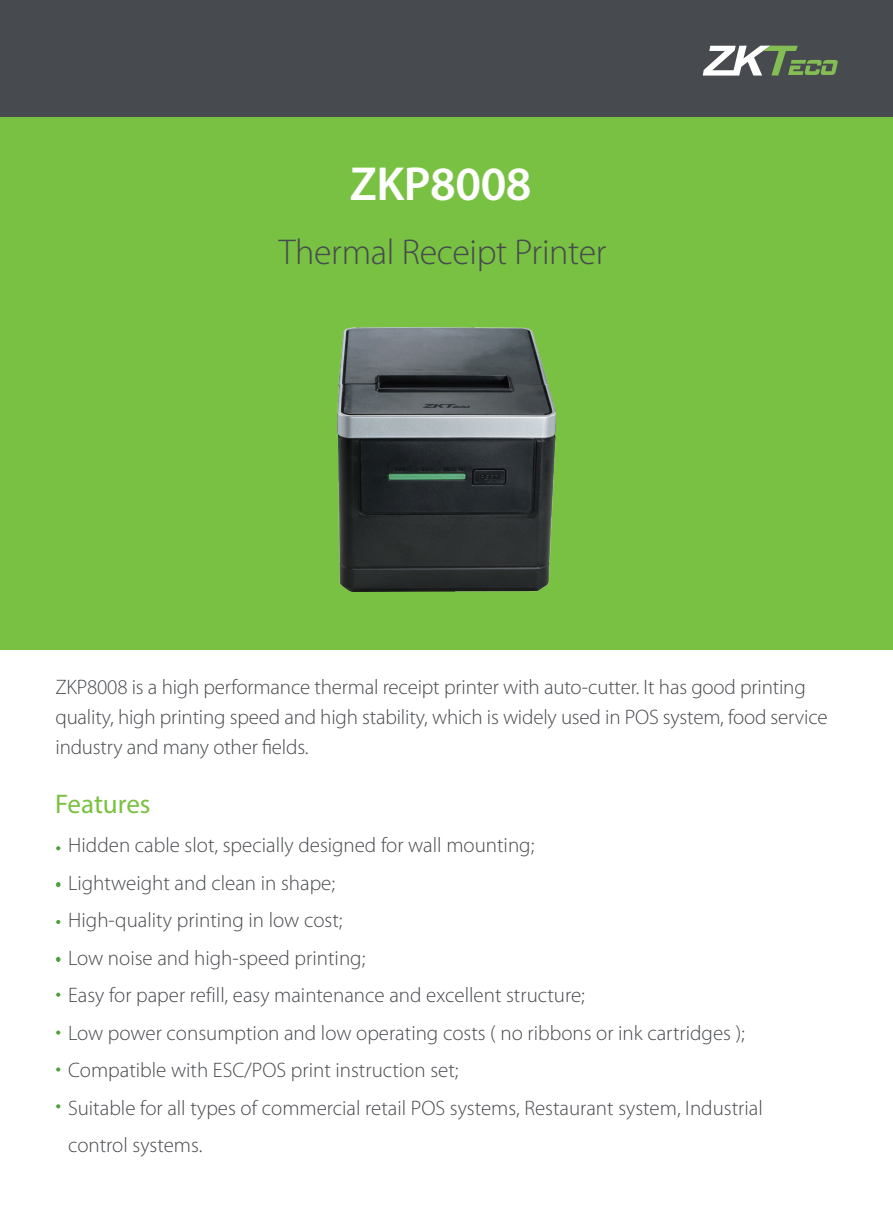
<style>
.page{position:relative;width:893px;height:1212px;background:#fff}
.page>*{position:absolute;margin:0;border:0;box-sizing:border-box;transform-origin:0 0}
.t1{font:600 48px "Myriad Pro";letter-spacing:-.01em;color:#fff}
.t2{font:300 36px "Myriad Pro";letter-spacing:-.01em;color:#474a4e}
.t3{font:27px "Myriad Pro";color:#79c142}
.t4{font:300 21px/37.5px "Myriad Pro";color:#474a4e}
</style>
<div class="page">
<div style="left:0;top:0;width:893px;height:117px;background:#474a4e"></div>
<div style="left:0;top:117px;width:893px;height:532px;background:#79c142"></div>
<svg style="left:56px;top:846px;width:4px;height:4px"></svg>
<svg style="left:56px;top:957px;width:4px;height:5px"></svg>
<svg style="left:56px;top:1067px;width:4px;height:4px"></svg>
<svg style="left:56px;top:882px;width:4px;height:5px"></svg>
<svg style="left:56px;top:992px;width:4px;height:5px"></svg>
<svg style="left:56px;top:1104px;width:4px;height:4px"></svg>
<svg style="left:56px;top:920px;width:4px;height:4px"></svg>
<svg style="left:56px;top:1030px;width:4px;height:5px"></svg>
<svg style="left:703px;top:46px;width:135px;height:30px"></svg>
<img style="left:338px;top:328px;width:217px;height:264px">
<h1 class="t1" style="left:350px;top:153px;width:183px">ZKP8008</h1>
<h2 class="t2" style="left:279px;top:233px;width:329px">Thermal Receipt Printer</h2>
<p class="t4" style="left:56px;top:672px;width:774px;line-height:30px">ZKP8008 is a high performance thermal receipt printer with auto-cutter. It has good printing quality, high printing speed and high stability, which is widely used in POS system, food service industry and many other fields.</p>
<p class="t3" style="left:55px;top:788px;width:97px">Features</p>
<p class="t4" style="left:68px;top:827px;width:696px">Hidden cable slot, specially designed for wall mounting;<br>Lightweight and clean in shape;<br>High-quality printing in low cost;<br>Low noise and high-speed printing;<br>Easy for paper refill, easy maintenance and excellent structure;<br>Low power consumption and low operating costs ( no ribbons or ink cartridges ); Compatible with ESC/POS print instruction set;<br>Suitable for all types of commercial retail POS systems, Restaurant system, Industrial control systems.</p>
</div>
